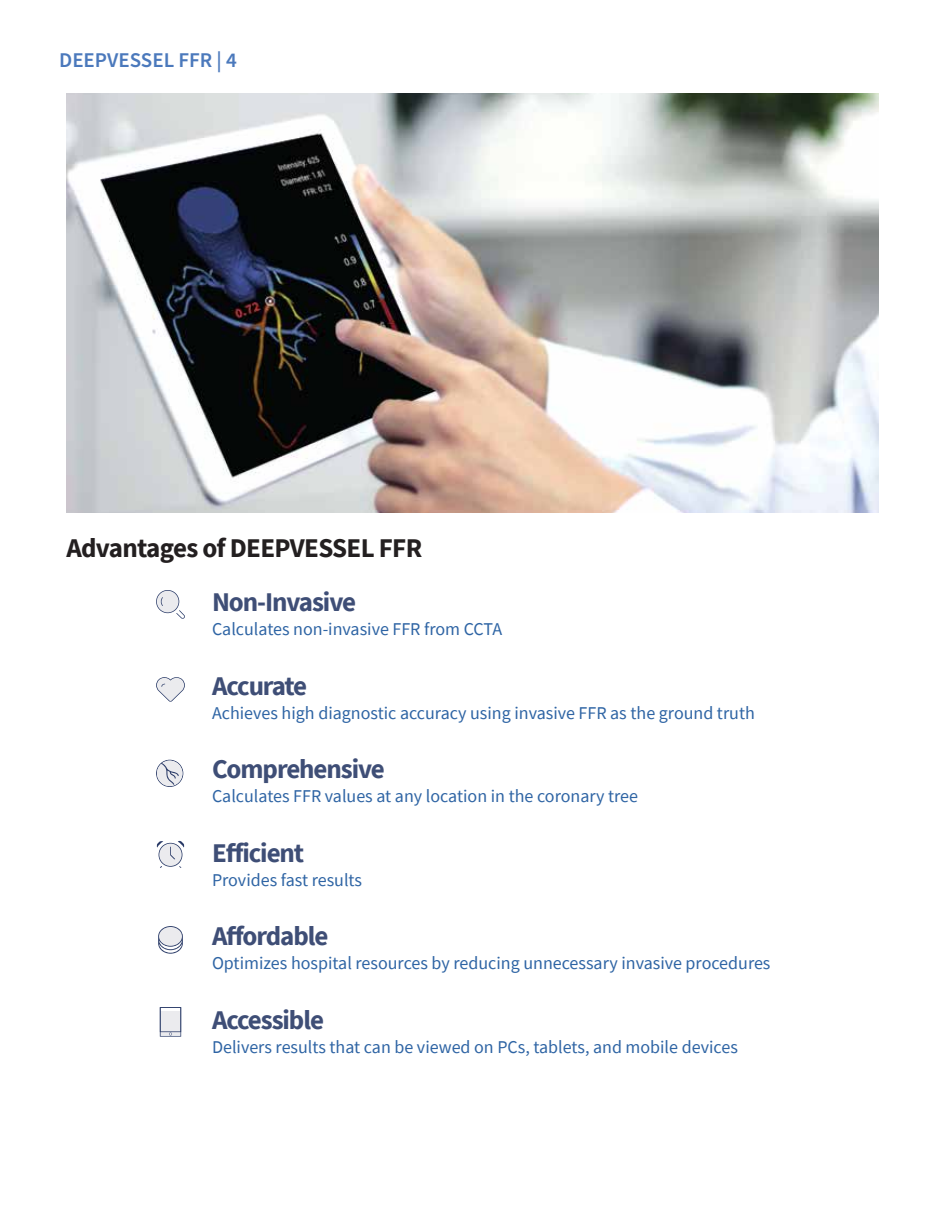
<style>
.page{position:relative;width:945px;height:1215px;background:#fff}
.page>*{position:absolute;margin:0;border:0;box-sizing:border-box;transform-origin:0 0}
.t1{font:700 27px "Source Sans Pro";letter-spacing:-.04em;color:rgb(41 58 103/.9)}
.t2{font:700 27px "Source Sans Pro";letter-spacing:-.025em;color:#231f20}
.t3{font:700 27px "Source Sans Pro";letter-spacing:-.06em;color:rgb(41 58 103/.9)}
.t4{font:600 21px "Source Sans Pro";color:#4b79bc}
.t5{font:18px "Source Sans Pro";color:#2e64a4}
</style>
<div class="page">
<img style="left:67px;top:94px;width:811px;height:418px">
<svg style="left:156px;top:677px;width:29px;height:25px"></svg>
<svg style="left:156px;top:590px;width:29px;height:29px"></svg>
<svg style="left:157px;top:841px;width:27px;height:27px"></svg>
<svg style="left:158px;top:926px;width:25px;height:28px"></svg>
<svg style="left:160px;top:1007px;width:21px;height:30px"></svg>
<svg style="left:156px;top:760px;width:27px;height:27px"></svg>
<p class="t4" style="left:59px;top:46px;width:179px">DEEPVESSEL FFR | 4</p>
<h1 class="t2" style="left:66px;top:530px;width:357px">Advantages of DEEPVESSEL FFR</h1>
<h1 class="t1" style="left:212px;top:584px;width:146px">Non-Invasive</h1>
<p class="t5" style="left:212px;top:618px;width:292px">Calculates non-invasive FFR from CCTA</p>
<h1 class="t3" style="left:212px;top:668px;width:97px">Accurate</h1>
<p class="t5" style="left:212px;top:701px;width:544px">Achieves high diagnostic accuracy using invasive FFR as the ground truth</p>
<h1 class="t1" style="left:212px;top:751px;width:174px">Comprehensive</h1>
<p class="t5" style="left:212px;top:785px;width:428px">Calculates FFR values at any location in the coronary tree</p>
<h1 class="t1" style="left:212px;top:835px;width:94px">Efficient</h1>
<p class="t5" style="left:212px;top:868px;width:152px">Provides fast results</p>
<h1 class="t1" style="left:212px;top:918px;width:118px">Affordable</h1>
<p class="t5" style="left:212px;top:952px;width:560px">Optimizes hospital resources by reducing unnecessary invasive procedures</p>
<h1 class="t1" style="left:212px;top:1001px;width:113px">Accessible</h1>
<p class="t5" style="left:212px;top:1035px;width:527px">Delivers results that can be viewed on PCs, tablets, and mobile devices</p>
</div>
